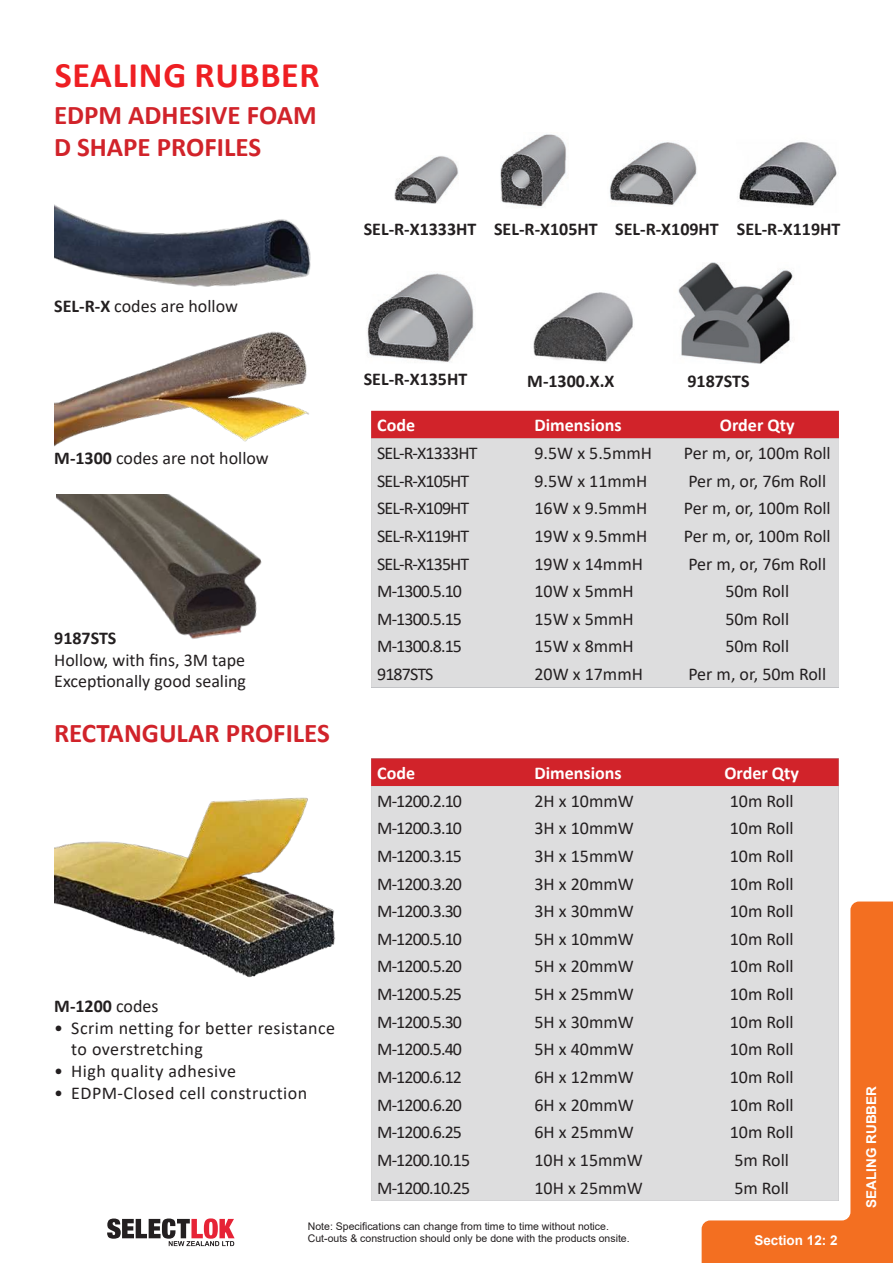
<style>
.page{position:relative;width:893px;height:1263px;background:#fff}
.page>*{position:absolute;margin:0;border:0;box-sizing:border-box;transform-origin:0 0}
.t1{font:700 36px "Calibri";letter-spacing:.02em;color:#ee1f23}
.t2{font:700 27px/32.4px "Calibri";color:#d1232a}
.t3{font:18px/21.6px "Calibri";color:#231f20}
.t4{font:700 18px "Calibri";color:#231f20}
.t5{font:18px/21.6px "Calibri";letter-spacing:.025em;color:#231f20}
.t6{font:18px "Calibri";letter-spacing:-.05em;color:#231f20}
.t7{font:700 18px "Calibri";color:#fff}
.t8{font:700 13.5px "Arial";color:#fff}
.t9{font:10.5px/12.6px "Arial";color:#231f20}
.s1{font-weight:700}
.s2{font-weight:400}
</style>
<div class="page">
<img style="left:54px;top:331px;width:255px;height:116px">
<div style="left:371px;top:758px;width:468px;height:28px;background:#d1232a"></div>
<div style="left:371px;top:786px;width:468px;height:415px;background:#ddddde"></div>
<div style="left:371px;top:411px;width:468px;height:27px;background:#d1232a"></div>
<div style="left:371px;top:438px;width:468px;height:249px;background:#ddddde"></div>
<img style="left:533px;top:292px;width:100px;height:70px">
<img style="left:394px;top:156px;width:65px;height:48px">
<img style="left:500px;top:134px;width:66px;height:73px">
<img style="left:367px;top:273px;width:107px;height:89px">
<img style="left:54px;top:204px;width:257px;height:83px">
<img style="left:57px;top:494px;width:205px;height:145px">
<img style="left:678px;top:262px;width:116px;height:102px">
<img style="left:739px;top:142px;width:98px;height:64px">
<img style="left:609px;top:142px;width:88px;height:63px">
<img style="left:54px;top:797px;width:281px;height:181px">
<svg style="left:702px;top:901px;width:191px;height:362px;background:#e6bda5"></svg>
<svg style="left:107px;top:1218px;width:128px;height:28px"></svg>
<h1 class="t1" style="left:55px;top:60px;width:267px">SEALING RUBBER</h1>
<h2 class="t2" style="left:54px;top:100px;width:264px">EDPM ADHESIVE FOAM<br>D SHAPE PROFILES</h2>
<p class="t3" style="left:54px;top:296px;width:185px"><span class="s1">SEL-R-X</span> codes are hollow</p>
<p class="t3" style="left:54px;top:449px;width:216px"><span class="s1">M-1300</span> codes are not hollow</p>
<p class="t4" style="left:54px;top:631px;width:64px">9187STS</p>
<p class="t3" style="left:54px;top:648px;width:193px">Hollow, with fins, 3M tape<br>Exceptionally good sealing</p>
<h2 class="t2" style="left:54px;top:718px;width:277px">RECTANGULAR PROFILES</h2>
<p class="t4" style="left:54px;top:999px;width:106px">M-1200 <span class="s2">codes</span></p>
<p class="t5" style="left:71px;top:1018px;width:265px;text-indent:-17px">• Scrim netting for better resistance to overstretching</p>
<p class="t5" style="left:54px;top:1061px;width:183px">• High quality adhesive</p>
<p class="t5" style="left:54px;top:1083px;width:254px">• EDPM-Closed cell construction</p>
<p class="t4" style="left:364px;top:222px;width:357px">SEL-R-X1333HT SEL-R-X105HT SEL-R-X109HT</p>
<p class="t4" style="left:737px;top:222px;width:105px">SEL-R-X119HT</p>
<p class="t4" style="left:364px;top:372px;width:105px">SEL-R-X135HT</p>
<p class="t4" style="left:527px;top:374px;width:89px">M-1300.X.X</p>
<p class="t4" style="left:687px;top:374px;width:64px">9187STS</p>
<p class="t7" style="left:377px;top:418px;width:39px">Code</p>
<p class="t7" style="left:534px;top:418px;width:89px">Dimensions</p>
<p class="t7" style="left:720px;top:418px;width:76px">Order Qty</p>
<p class="t6" style="left:377px;top:446px;width:102px">SEL-R-X1333HT</p>
<p class="t3" style="left:534px;top:443px;width:119px">9.5W x 5.5mmH</p>
<p class="t3" style="left:684px;top:443px;width:148px">Per m, or, 100m Roll</p>
<p class="t6" style="left:377px;top:474px;width:94px">SEL-R-X105HT</p>
<p class="t3" style="left:534px;top:471px;width:114px">9.5W x 11mmH</p>
<p class="t3" style="left:688px;top:471px;width:139px">Per m, or, 76m Roll</p>
<p class="t6" style="left:377px;top:501px;width:94px">SEL-R-X109HT</p>
<p class="t3" style="left:534px;top:499px;width:114px">16W x 9.5mmH</p>
<p class="t3" style="left:684px;top:499px;width:148px">Per m, or, 100m Roll</p>
<p class="t6" style="left:377px;top:529px;width:94px">SEL-R-X119HT</p>
<p class="t3" style="left:534px;top:526px;width:114px">19W x 9.5mmH</p>
<p class="t3" style="left:684px;top:526px;width:148px">Per m, or, 100m Roll</p>
<p class="t6" style="left:377px;top:557px;width:94px">SEL-R-X135HT</p>
<p class="t3" style="left:534px;top:554px;width:110px">19W x 14mmH</p>
<p class="t3" style="left:688px;top:554px;width:139px">Per m, or, 76m Roll</p>
<p class="t3" style="left:377px;top:581px;width:86px">M-1300.5.10</p>
<p class="t3" style="left:534px;top:581px;width:101px">10W x 5mmH</p>
<p class="t3" style="left:725px;top:581px;width:65px">50m Roll</p>
<p class="t3" style="left:377px;top:609px;width:86px">M-1300.5.15</p>
<p class="t3" style="left:534px;top:609px;width:101px">15W x 5mmH</p>
<p class="t3" style="left:725px;top:609px;width:65px">50m Roll</p>
<p class="t3" style="left:377px;top:637px;width:86px">M-1300.8.15</p>
<p class="t3" style="left:534px;top:637px;width:101px">15W x 8mmH</p>
<p class="t3" style="left:725px;top:637px;width:65px">50m Roll</p>
<p class="t6" style="left:377px;top:667px;width:58px">9187STS</p>
<p class="t3" style="left:534px;top:664px;width:110px">20W x 17mmH</p>
<p class="t3" style="left:688px;top:664px;width:139px">Per m, or, 50m Roll</p>
<p class="t7" style="left:377px;top:766px;width:39px">Code</p>
<p class="t7" style="left:534px;top:766px;width:89px">Dimensions</p>
<p class="t7" style="left:724px;top:766px;width:76px">Order Qty</p>
<p class="t3" style="left:377px;top:791px;width:86px">M-1200.2.10</p>
<p class="t3" style="left:534px;top:791px;width:101px">2H x 10mmW</p>
<p class="t3" style="left:730px;top:791px;width:65px">10m Roll</p>
<p class="t3" style="left:377px;top:819px;width:86px">M-1200.3.10</p>
<p class="t3" style="left:534px;top:819px;width:101px">3H x 10mmW</p>
<p class="t3" style="left:730px;top:819px;width:65px">10m Roll</p>
<p class="t3" style="left:377px;top:846px;width:86px">M-1200.3.15</p>
<p class="t3" style="left:534px;top:846px;width:101px">3H x 15mmW</p>
<p class="t3" style="left:730px;top:846px;width:65px">10m Roll</p>
<p class="t3" style="left:377px;top:874px;width:86px">M-1200.3.20</p>
<p class="t3" style="left:534px;top:874px;width:101px">3H x 20mmW</p>
<p class="t3" style="left:730px;top:874px;width:65px">10m Roll</p>
<p class="t3" style="left:377px;top:901px;width:86px">M-1200.3.30</p>
<p class="t3" style="left:534px;top:901px;width:101px">3H x 30mmW</p>
<p class="t3" style="left:730px;top:901px;width:65px">10m Roll</p>
<p class="t3" style="left:377px;top:929px;width:86px">M-1200.5.10</p>
<p class="t3" style="left:534px;top:929px;width:101px">5H x 10mmW</p>
<p class="t3" style="left:730px;top:929px;width:65px">10m Roll</p>
<p class="t3" style="left:377px;top:957px;width:86px">M-1200.5.20</p>
<p class="t3" style="left:534px;top:957px;width:101px">5H x 20mmW</p>
<p class="t3" style="left:730px;top:957px;width:65px">10m Roll</p>
<p class="t3" style="left:377px;top:984px;width:86px">M-1200.5.25</p>
<p class="t3" style="left:534px;top:984px;width:101px">5H x 25mmW</p>
<p class="t3" style="left:730px;top:984px;width:65px">10m Roll</p>
<p class="t3" style="left:377px;top:1012px;width:86px">M-1200.5.30</p>
<p class="t3" style="left:534px;top:1012px;width:101px">5H x 30mmW</p>
<p class="t3" style="left:730px;top:1012px;width:65px">10m Roll</p>
<p class="t3" style="left:377px;top:1040px;width:86px">M-1200.5.40</p>
<p class="t3" style="left:534px;top:1040px;width:101px">5H x 40mmW</p>
<p class="t3" style="left:730px;top:1040px;width:65px">10m Roll</p>
<p class="t3" style="left:377px;top:1067px;width:86px">M-1200.6.12</p>
<p class="t3" style="left:534px;top:1067px;width:101px">6H x 12mmW</p>
<p class="t3" style="left:730px;top:1067px;width:65px">10m Roll</p>
<p class="t3" style="left:377px;top:1095px;width:86px">M-1200.6.20</p>
<p class="t3" style="left:534px;top:1095px;width:101px">6H x 20mmW</p>
<p class="t3" style="left:730px;top:1095px;width:65px">10m Roll</p>
<p class="t3" style="left:377px;top:1122px;width:86px">M-1200.6.25</p>
<p class="t3" style="left:534px;top:1122px;width:101px">6H x 25mmW</p>
<p class="t3" style="left:730px;top:1122px;width:65px">10m Roll</p>
<p class="t3" style="left:377px;top:1150px;width:95px">M-1200.10.15</p>
<p class="t3" style="left:534px;top:1150px;width:110px">10H x 15mmW</p>
<p class="t3" style="left:734px;top:1150px;width:56px">5m Roll</p>
<p class="t3" style="left:377px;top:1178px;width:95px">M-1200.10.25</p>
<p class="t3" style="left:534px;top:1178px;width:110px">10H x 25mmW</p>
<p class="t3" style="left:734px;top:1178px;width:56px">5m Roll</p>
<p class="t9" style="left:308px;top:1220px;width:323px">Note: Specifications can change from time to time without notice.<br>Cut-outs &amp; construction should only be done with the products onsite.</p>
<p class="t8" style="left:754px;top:1232px;width:85px">Section 12: 2</p>
<p class="t8" style="left:863px;top:1208px;width:123px;rotate:-90deg">SEALING RUBBER</p>
</div>
